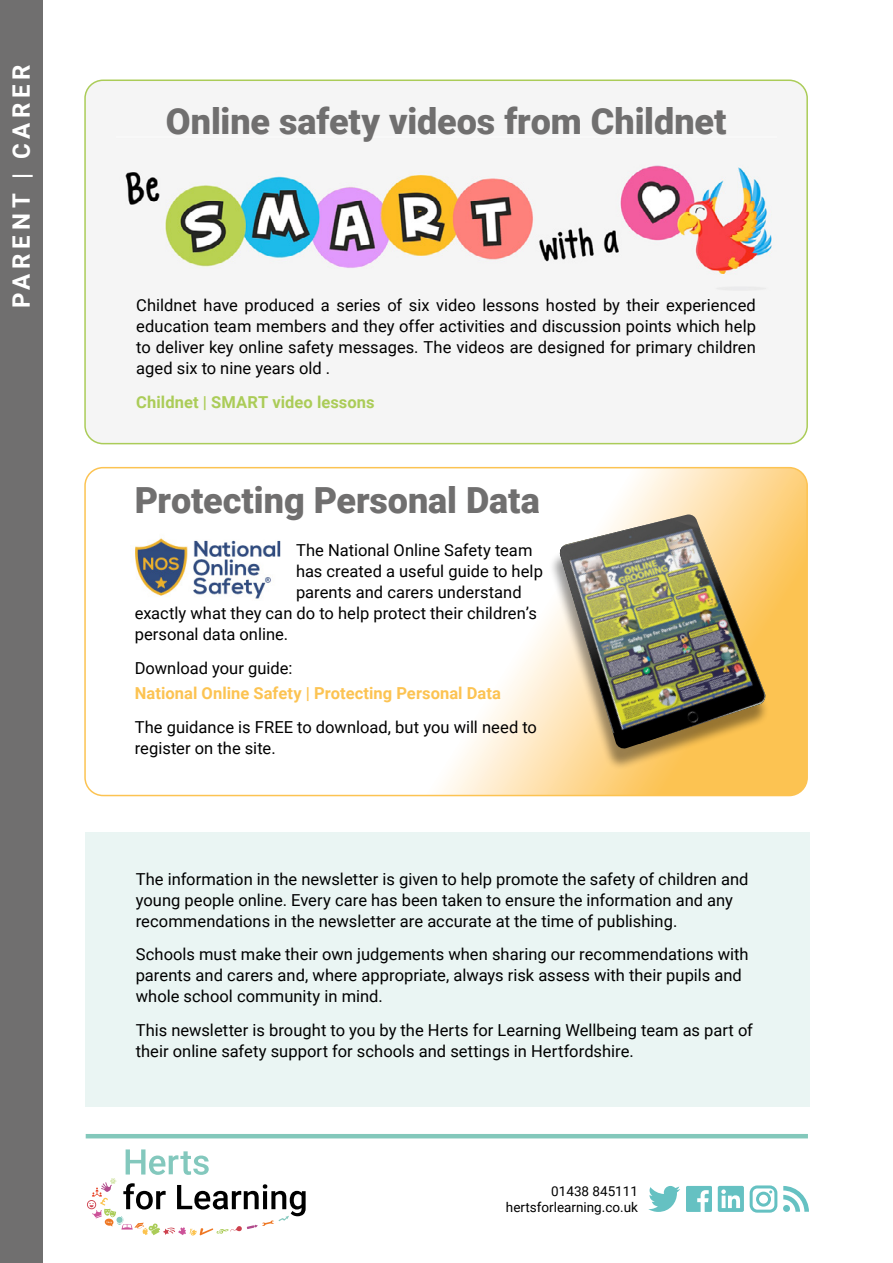
<style>
.page{position:relative;width:893px;height:1263px;background:#fff}
.page>*{position:absolute;margin:0;border:0;box-sizing:border-box;transform-origin:0 0}
.t1{font:900 36px "Roboto";letter-spacing:-.005em;color:#706f6f}
.t2{font:700 24px "Roboto";letter-spacing:.2em;color:#fff}
.t3{font:16.5px/21px "Roboto";color:#000}
.t4{font:700 16.5px "Roboto";letter-spacing:.005em;color:#fcc352}
.t5{font:700 16.5px "Roboto";letter-spacing:.005em;color:#abcc58}
.t6{font:13.5px/16.2px "Roboto";color:#000;text-align:right}
</style>
<div class="page">
<div style="left:85px;top:80px;width:722px;height:364px;background:#f5f5f5;border-radius:18px"></div>
<div style="left:84px;top:80px;width:724px;height:364px;border:2px solid #abcc58;border-radius:18px"></div>
<div style="left:85px;top:832px;width:725px;height:275px;background:#eaf5f3"></div>
<div style="left:0;top:0;width:43px;height:1263px;background:#706f6f"></div>
<img style="left:125px;top:165px;width:647px;height:125px">
<svg style="left:87px;top:468px;width:720px;height:327px"></svg>
<div style="left:84px;top:467px;width:724px;height:329px;border:2px solid #fcc352;border-radius:18px"></div>
<img style="left:131px;top:530px;width:152px;height:71px">
<div style="left:549px;top:521px;width:221px;height:250px;background:#000;opacity:.4"></div>
<svg style="left:559px;top:514px;width:207px;height:235px"></svg>
<img style="left:559px;top:519px;width:207px;height:225px">
<hr style="left:86px;top:1134px;width:722px;height:4px;background:#83c8bb">
<div style="left:718px;top:1186px;width:26px;height:26px;background:#65c1c2;border-radius:2px"></div>
<svg style="left:721px;top:1189px;width:19px;height:19px"></svg>
<svg style="left:783px;top:1186px;width:26px;height:26px"></svg>
<div style="left:750px;top:1185px;width:27px;height:27px;border:3px solid #65c1c2;border-radius:6px"></div>
<div style="left:756px;top:1192px;width:15px;height:14px;border:3px solid #65c1c2;border-radius:50%"></div>
<svg style="left:648px;top:1186px;width:32px;height:26px"></svg>
<div style="left:686px;top:1186px;width:26px;height:26px;background:#65c1c2"></div>
<svg style="left:697px;top:1190px;width:12px;height:22px"></svg>
<svg style="left:87px;top:1149px;width:219px;height:87px"></svg>
<h2 class="t2" style="left:4px;top:308px;width:246px;rotate:-90deg">PARENT | CARER</h2>
<h1 class="t1" style="left:166px;top:96px;width:562px">Online safety videos from Childnet</h1>
<p class="t3" style="left:136px;top:294px;width:621px;text-align:justify">Childnet have produced a series of six video lessons hosted by their experienced education team members and they offer activities and discussion points which help to deliver key online safety messages. The videos are designed for primary children aged six to nine years old .</p>
<p class="t5" style="left:136px;top:391px;width:240px">Childnet | SMART video lessons</p>
<h1 class="t1" style="left:135px;top:475px;width:407px">Protecting Personal Data</h1>
<p class="t3" style="left:296px;top:539px;width:238px">The National Online Safety team</p>
<p class="t3" style="left:296px;top:560px;width:248px">has created a useful guide to help</p>
<p class="t3" style="left:296px;top:581px;width:227px">parents and carers understand</p>
<p class="t3" style="left:135px;top:602px;width:404px">exactly what they can do to help protect their children’s</p>
<p class="t3" style="left:135px;top:623px;width:155px">personal data online.</p>
<p class="t3" style="left:135px;top:656px;width:159px">Download your guide:</p>
<p class="t4" style="left:135px;top:681px;width:368px">National Online Safety | Protecting Personal Data</p>
<p class="t3" style="left:135px;top:715px;width:404px">The guidance is FREE to download, but you will need to register on the site.</p>
<p class="t3" style="left:136px;top:868px;width:614px">The information in the newsletter is given to help promote the safety of children and young people online. Every care has been taken to ensure the information and any recommendations in the newsletter are accurate at the time of publishing.</p>
<p class="t3" style="left:136px;top:943px;width:614px">Schools must make their own judgements when sharing our recommendations with parents and carers and, where appropriate, always risk assess with their pupils and whole school community in mind.</p>
<p class="t3" style="left:136px;top:1019px;width:619px">This newsletter is brought to you by the Herts for Learning Wellbeing team as part of their online safety support for schools and settings in Hertfordshire.</p>
<p class="t6" style="left:506px;top:1182px;width:134px">01438 845111 hertsforlearning.co.uk</p>
</div>
